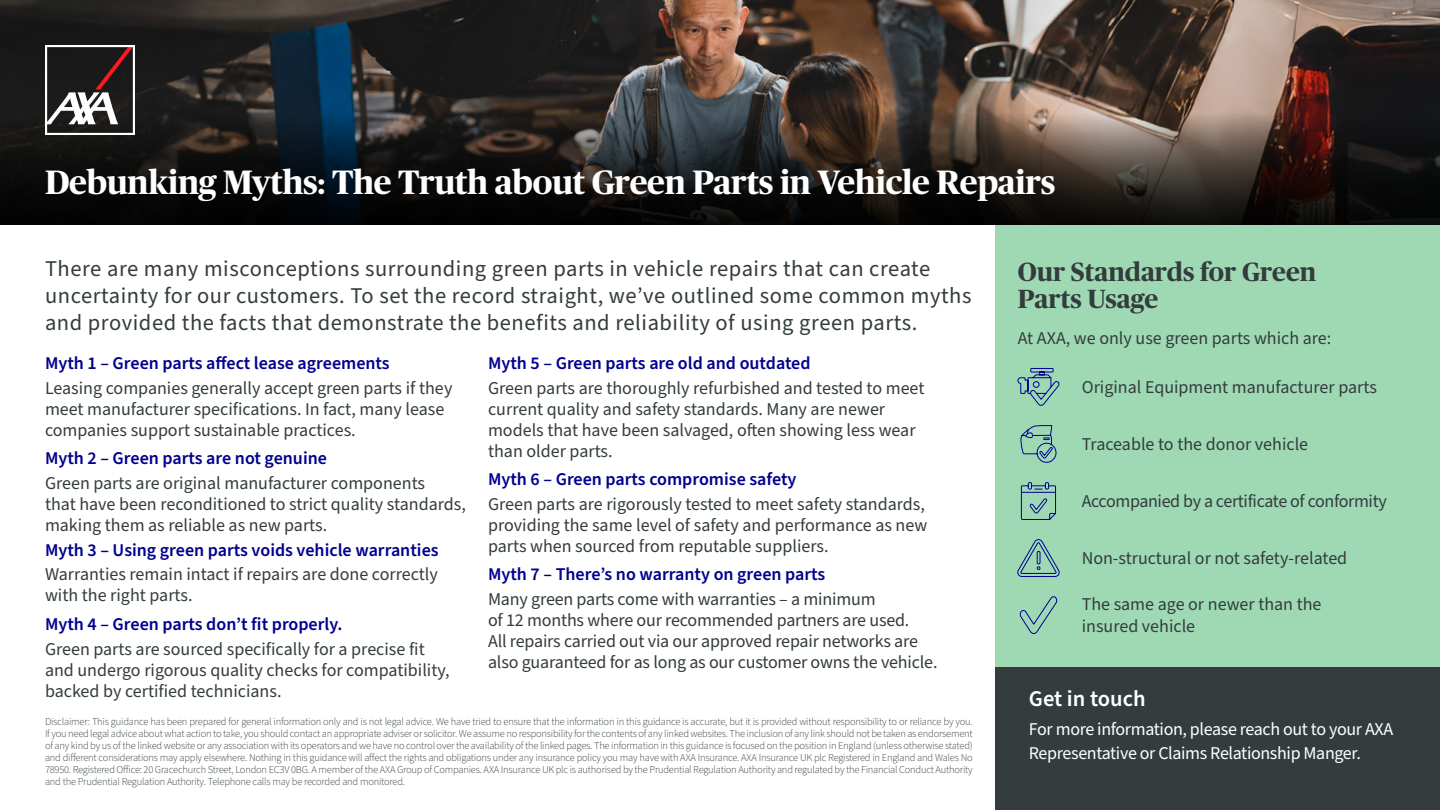
<style>
.page{position:relative;width:1440px;height:810px;background:#fff}
.page>*{position:absolute;margin:0;border:0;box-sizing:border-box;transform-origin:0 0}
.TITLE_-_Page{font:700 33.75px "Publico Headline";letter-spacing:-.01em;color:#fff}
.H2_-_Page_Title{font:700 26.25px/27px "Publico Headline";color:#343c3d}
.BC0_-_Body_Standfirst_30pt{font:22.5px/27px "Source Sans Pro";letter-spacing:.025em;color:#343c3d}
.t1{font:600 22.5px "Source Sans Pro";color:#fff}
.Copy_-_MAIN_STYLE{font:18px/21px "Source Sans Pro";color:#343c3d}
.Copy_-_MAIN_STYLE-2{font:600 18px "Source Sans Pro";color:#00008f}
.Copy_-_24pt_-_MAIN_STYLE{font:18px/21.6px "Source Sans Pro";color:#343c3d}
.t2{font:18px/24px "Source Sans Pro";letter-spacing:-.02em;color:#fff}
.Copy_-_24pt_-_MAIN_STYLE-2{font:18px "Source Sans Pro";letter-spacing:-.02em;color:#343c3d}
.Navigation_-_Document_Title{font:300 10.5px/12px "Source Sans Pro";letter-spacing:-.02em;color:#343c3d;text-align:justify}
</style>
<div class="page">
<svg style="left:0;top:0;width:1440px;height:225px;background:#332d2a"></svg>
<div style="left:995px;top:225px;width:445px;height:585px;background:#9fd9b4"></div>
<div style="left:995px;top:668px;width:445px;height:142px;background:#343c3d"></div>
<svg style="left:1018px;top:368px;width:42px;height:38px"></svg>
<svg style="left:1020px;top:425px;width:37px;height:38px"></svg>
<svg style="left:1021px;top:482px;width:35px;height:38px"></svg>
<svg style="left:1017px;top:539px;width:43px;height:38px"></svg>
<svg style="left:1019px;top:596px;width:39px;height:38px"></svg>
<svg style="left:45px;top:45px;width:90px;height:90px"></svg>
<p class="TITLE_-_Page" style="left:45px;top:158px;width:1012px">Debunking Myths: The Truth about Green Parts in Vehicle Repairs</p>
<p class="BC0_-_Body_Standfirst_30pt" style="left:45px;top:256px;width:928px">There are many misconceptions surrounding green parts in vehicle repairs that can create uncertainty for our customers. To set the record straight, we’ve outlined some common myths and provided the facts that demonstrate the benefits and reliability of using green parts.</p>
<p class="Copy_-_MAIN_STYLE-2" style="left:45px;top:351px;width:346px">Myth 1 – Green parts affect lease agreements</p>
<p class="Copy_-_MAIN_STYLE" style="left:45px;top:378px;width:409px">Leasing companies generally accept green parts if they meet manufacturer specifications. In fact, many lease companies support sustainable practices.</p>
<p class="Copy_-_MAIN_STYLE-2" style="left:45px;top:446px;width:283px">Myth 2 – Green parts are not genuine</p>
<p class="Copy_-_MAIN_STYLE" style="left:45px;top:473px;width:422px">Green parts are original manufacturer components<br>that have been reconditioned to strict quality standards, making them as reliable as new parts.</p>
<p class="Copy_-_MAIN_STYLE-2" style="left:45px;top:538px;width:395px">Myth 3 – Using green parts voids vehicle warranties</p>
<p class="Copy_-_MAIN_STYLE" style="left:45px;top:565px;width:394px">Warranties remain intact if repairs are done correctly with the right parts.</p>
<p class="Copy_-_MAIN_STYLE-2" style="left:45px;top:612px;width:299px">Myth 4 – Green parts don’t fit properly.</p>
<p class="Copy_-_MAIN_STYLE" style="left:45px;top:639px;width:406px">Green parts are sourced specifically for a precise fit and undergo rigorous quality checks for compatibility, backed by certified technicians.</p>
<p class="Copy_-_MAIN_STYLE-2" style="left:488px;top:351px;width:324px">Myth 5 – Green parts are old and outdated</p>
<p class="Copy_-_MAIN_STYLE" style="left:488px;top:378px;width:438px">Green parts are thoroughly refurbished and tested to meet current quality and safety standards. Many are newer models that have been salvaged, often showing less wear than older parts.</p>
<p class="Copy_-_MAIN_STYLE-2" style="left:488px;top:467px;width:310px">Myth 6 – Green parts compromise safety</p>
<p class="Copy_-_MAIN_STYLE" style="left:488px;top:494px;width:441px">Green parts are rigorously tested to meet safety standards, providing the same level of safety and performance as new parts when sourced from reputable suppliers.</p>
<p class="Copy_-_MAIN_STYLE-2" style="left:488px;top:562px;width:339px">Myth 7 – There’s no warranty on green parts</p>
<p class="Copy_-_MAIN_STYLE" style="left:488px;top:589px;width:451px">Many green parts come with warranties – a minimum<br>of 12 months where our recommended partners are used.<br>All repairs carried out via our approved repair networks are also guaranteed for as long as our customer owns the vehicle.</p>
<p class="Navigation_-_Document_Title" style="left:45px;top:716px;width:929px">Disclaimer: This guidance has been prepared for general information only and is not legal advice. We have tried to ensure that the information in this guidance is accurate, but it is provided without responsibility to or reliance by you.<br>If you need legal advice about what action to take, you should contact an appropriate adviser or solicitor. We assume no responsibility for the contents of any linked websites. The inclusion of any link should not be taken as endorsement of any kind by us of the linked website or any association with its operators and we have no control over the availability of the linked pages. The information in this guidance is focused on the position in England (unless otherwise stated) and different considerations may apply elsewhere. Nothing in this guidance will affect the rights and obligations under any insurance policy you may have with AXA Insurance. AXA Insurance UK plc Registered in England and Wales No 78950. Registered Office: 20 Gracechurch Street, London EC3V 0BG. A member of the AXA Group of Companies. AXA Insurance UK plc is authorised by the Prudential Regulation Authority and regulated by the Financial Conduct Authority and the Prudential Regulation Authority. Telephone calls may be recorded and monitored.</p>
<p class="H2_-_Page_Title" style="left:1018px;top:256px;width:300px">Our Standards for Green<br>Parts Usage</p>
<p class="Copy_-_MAIN_STYLE" style="left:1018px;top:328px;width:315px">At AXA, we only use green parts which are:</p>
<p class="Copy_-_MAIN_STYLE" style="left:1082px;top:377px;width:297px">Original Equipment manufacturer parts</p>
<p class="Copy_-_24pt_-_MAIN_STYLE" style="left:1082px;top:434px;width:228px">Traceable to the donor vehicle</p>
<p class="Copy_-_24pt_-_MAIN_STYLE-2" style="left:1082px;top:489px;width:307px">Accompanied by a certificate of conformity</p>
<p class="Copy_-_24pt_-_MAIN_STYLE" style="left:1082px;top:548px;width:267px">Non-structural or not safety-related</p>
<p class="Copy_-_24pt_-_MAIN_STYLE" style="left:1082px;top:594px;width:241px">The same age or newer than the insured vehicle</p>
<p class="t1" style="left:1029px;top:684px;width:118px">Get in touch</p>
<p class="t2" style="left:1029px;top:718px;width:366px">For more information, please reach out to your AXA<br>Representative or Claims Relationship Manger.</p>
</div>
